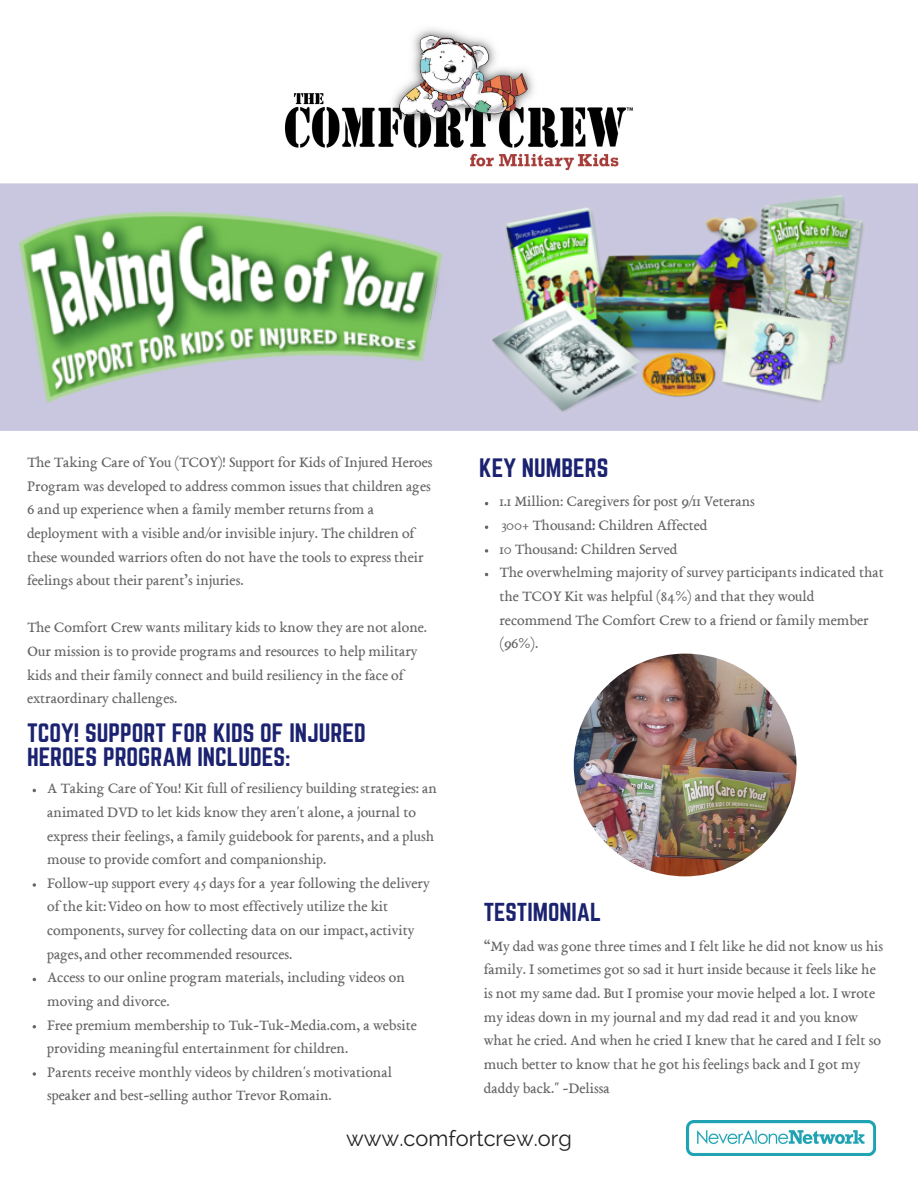
<style>
.page{position:relative;width:918px;height:1188px;background:#fff}
.page>*{position:absolute;margin:0;border:0;box-sizing:border-box;transform-origin:0 0}
.t1{font:23.4px/23.7px "Norwester";color:#1b2270}
.t2{font:22.8px "Norwester";color:#1b2270}
.t3{font:21.75px "Raleway";color:#222}
.t4{font:15.6px/23.7px "EB Garamond 08";color:#000}
</style>
<div class="page">
<div style="left:0;top:183px;width:918px;height:248px;background:#c8c7df"></div>
<svg style="left:33px;top:883px;width:3px;height:4px"></svg>
<svg style="left:33px;top:1072px;width:3px;height:4px"></svg>
<img style="left:286px;top:28px;width:347px;height:139px">
<svg style="left:485px;top:549px;width:3px;height:4px"></svg>
<img style="left:574px;top:654px;width:222px;height:222px;border-radius:50%">
<img style="left:686px;top:1120px;width:189px;height:35px">
<img style="left:19px;top:211px;width:424px;height:192px">
<img style="left:482px;top:143px;width:393px;height:269px">
<p class="t4" style="left:27px;top:452px;width:407px">The Taking Care of You (TCOY)! Support for Kids of Injured Heroes Program was developed to address common issues that children ages 6 and up experience when a family member returns from a deployment with a visible and/or invisible injury. The children of these wounded warriors often do not have the tools to express their feelings about their parent’s injuries.</p>
<p class="t4" style="left:27px;top:617px;width:402px">The Comfort Crew wants military kids to know they are not alone.<br>Our mission is to provide programs and resources to help military kids and their family connect and build resiliency in the face of extraordinary challenges.</p>
<h1 class="t1" style="left:479px;top:457px;width:131px">KEY NUMBERS</h1>
<p class="t4" style="left:499px;top:491px;width:386px">1.1 Million: Caregivers for post 9/11 Veterans<br>300+ Thousand: Children Affected<br>10 Thousand: Children Served<br>The overwhelming majority of survey participants indicated that the TCOY Kit was helpful (84%) and that they would recommend The Comfort Crew to a friend or family member (96%).</p>
<h1 class="t1" style="left:27px;top:722px;width:340px">TCOY! SUPPORT FOR KIDS OF INJURED<br>HEROES PROGRAM INCLUDES:</h1>
<p class="t4" style="left:47px;top:778px;width:391px">A Taking Care of You! Kit full of resiliency building strategies: an animated DVD to let kids know they aren't alone, a journal to express their feelings, a family guidebook for parents, and a plush mouse to provide comfort and companionship.<br>Follow-up support every 45 days for a year following the delivery of the kit:Video on how to most effectively utilize the kit components, survey for collecting data on our impact, activity pages, and other recommended resources.<br>Access to our online program materials, including videos on moving and divorce.<br>Free premium membership to Tuk-Tuk-Media.com, a website providing meaningful entertainment for children.<br>Parents receive monthly videos by children's motivational speaker and best-selling author Trevor Romain.</p>
<h2 class="t2" style="left:484px;top:901px;width:119px">TESTIMONIAL</h2>
<p class="t4" style="left:484px;top:935px;width:401px">“My dad was gone three times and I felt like he did not know us his family. I sometimes got so sad it hurt inside because it feels like he is not my same dad. But I promise your movie helped a lot. I wrote my ideas down in my journal and my dad read it and you know what he cried. And when he cried I knew that he cared and I felt so much better to know that he got his feelings back and I got my daddy back." -Delissa</p>
<h3 class="t3" style="left:346px;top:1126px;width:227px">www.comfortcrew.org</h3>
</div>
